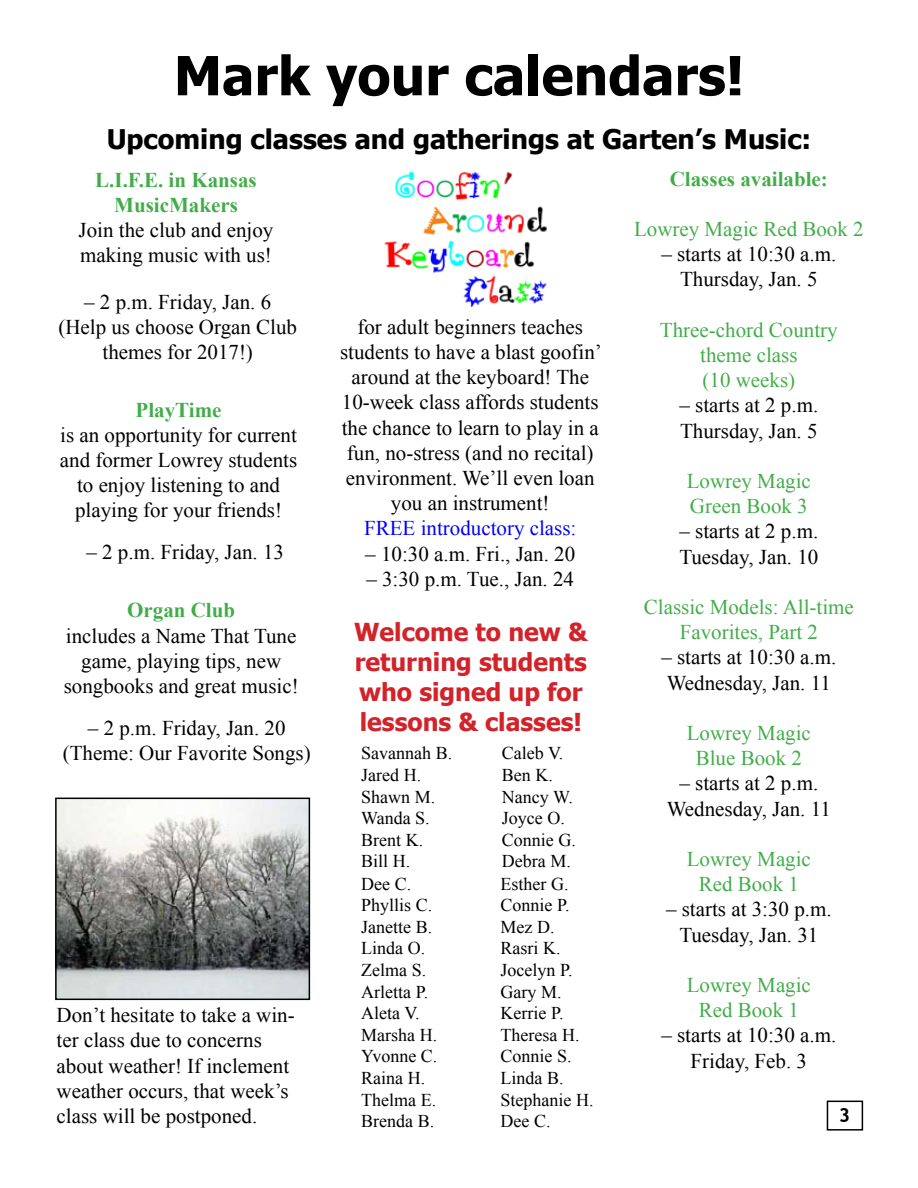
<style>
.page{position:relative;width:918px;height:1188px;background:#fff}
.page>*{position:absolute;margin:0;border:0;box-sizing:border-box;transform-origin:0 0}
.t1{font:700 54px "Tahoma";color:#000}
.t2{font:700 27px "Tahoma";color:#000}
.t3{font:700 24.75px/29.7px "Tahoma";color:#d2232a}
.t4{font:21px/25.2px "Times New Roman";color:#000;text-align:center}
.t5{font:21px/25.2px "Times New Roman";color:#41ad49;text-align:center}
.t6{font:700 21px/25.2px "Times New Roman";color:#41ad49;text-align:center}
.t7{font:21px "Times New Roman";color:#00f}
.t8{font:700 19.5px "Trebuchet MS";color:#000}
.t9{font:18px/21.6px "Times New Roman";color:#000}
</style>
<div class="page">
<div style="left:827px;top:1101px;width:36px;height:30px;border:2px solid #000"></div>
<img style="left:58px;top:801px;width:249px;height:196px">
<div style="left:55px;top:798px;width:255px;height:202px;border:2px solid #000"></div>
<img style="left:384px;top:171px;width:163px;height:135px">
<h1 class="t1" style="left:174px;top:38px;width:572px">Mark your calendars!</h1>
<p class="t2" style="left:107px;top:121px;width:706px">Upcoming classes and gatherings at Garten’s Music:</p>
<p class="t6" style="left:95px;top:167px;width:163px">L.I.F.E. in Kansas<br>MusicMakers</p>
<p class="t4" style="left:79px;top:217px;width:196px;text-align:left">Join the club and enjoy making music with us!</p>
<p class="t4" style="left:58px;top:289px;width:240px">– 2 p.m. Friday, Jan. 6 (Help us choose Organ Club themes for 2017!)</p>
<p class="t6" style="left:136px;top:396px;width:87px">PlayTime</p>
<p class="t4" style="left:60px;top:422px;width:239px">is an opportunity for current and former Lowrey students to enjoy listening to and playing for your friends!</p>
<p class="t4" style="left:86px;top:539px;width:199px">– 2 p.m. Friday, Jan. 13</p>
<p class="t6" style="left:127px;top:597px;width:109px">Organ Club</p>
<p class="t4" style="left:64px;top:623px;width:237px">includes a Name That Tune game, playing tips, new songbooks and great music!</p>
<p class="t4" style="left:63px;top:715px;width:249px">– 2 p.m. Friday, Jan. 20 (Theme: Our Favorite Songs)</p>
<p class="t4" style="left:57px;top:1002px;width:240px;text-align:left">Don’t hesitate to take a win&shy;ter class due to concerns about weather! If inclement weather occurs, that week’s class will be postponed.</p>
<p class="t4" style="left:340px;top:314px;width:263px">for adult beginners teaches students to have a blast goofin’ around at the keyboard! The<br>10-week class affords students the chance to learn to play in a fun, no-stress (and no recital) environment. We’ll even loan you an instrument!</p>
<p class="t7" style="left:364px;top:514px;width:214px">FREE introductory class:</p>
<p class="t4" style="left:365px;top:541px;width:212px">– 10:30 a.m. Fri., Jan. 20</p>
<p class="t4" style="left:366px;top:566px;width:209px">– 3:30 p.m. Tue., Jan. 24</p>
<p class="t3" style="left:354px;top:616px;width:235px">Welcome to new &amp; returning students who signed up for lessons &amp; classes!</p>
<p class="t9" style="left:361px;top:742px;width:92px">Savannah B.<br>Jared H.<br>Shawn M.<br>Wanda S.<br>Brent K.<br>Bill H.<br>Dee C.<br>Phyllis C.<br>Janette B.<br>Linda O.<br>Zelma S.<br>Arletta P.<br>Aleta V.<br>Marsha H.<br>Yvonne C.<br>Raina H.<br>Thelma E.<br>Brenda B.</p>
<p class="t9" style="left:501px;top:742px;width:94px">Caleb V.<br>Ben K.<br>Nancy W.<br>Joyce O.<br>Connie G.<br>Debra M.<br>Esther G.<br>Connie P.<br>Mez D.<br>Rasri K.<br>Jocelyn P.<br>Gary M.<br>Kerrie P.<br>Theresa H.<br>Connie S.<br>Linda B.<br>Stephanie H.<br>Dee C.</p>
<p class="t6" style="left:670px;top:165px;width:160px">Classes available:</p>
<p class="t5" style="left:634px;top:216px;width:231px">Lowrey Magic Red Book 2</p>
<p class="t4" style="left:661px;top:241px;width:176px">– starts at 10:30 a.m.<br>Thursday, Jan. 5</p>
<p class="t5" style="left:660px;top:317px;width:179px">Three-chord Country theme class<br>(10 weeks)</p>
<p class="t4" style="left:679px;top:392px;width:140px;text-align:left">– starts at 2 p.m.<br>Thursday, Jan. 5</p>
<p class="t5" style="left:687px;top:468px;width:126px;text-align:left">Lowrey Magic<br>Green Book 3</p>
<p class="t4" style="left:679px;top:518px;width:141px;text-align:left">– starts at 2 p.m.<br>Tuesday, Jan. 10</p>
<p class="t5" style="left:644px;top:594px;width:211px">Classic Models: All-time<br>Favorites, Part 2</p>
<p class="t4" style="left:661px;top:644px;width:176px;text-align:left">– starts at 10:30 a.m.<br>Wednesday, Jan. 11</p>
<p class="t5" style="left:687px;top:720px;width:126px">Lowrey Magic<br>Blue Book 2</p>
<p class="t4" style="left:667px;top:770px;width:166px">– starts at 2 p.m.<br>Wednesday, Jan. 11</p>
<p class="t5" style="left:687px;top:846px;width:126px">Lowrey Magic<br>Red Book 1</p>
<p class="t4" style="left:666px;top:896px;width:167px">– starts at 3:30 p.m.<br>Tuesday, Jan. 31</p>
<p class="t5" style="left:687px;top:972px;width:126px">Lowrey Magic<br>Red Book 1</p>
<p class="t4" style="left:661px;top:1022px;width:176px">– starts at 10:30 a.m.<br>Friday, Feb. 3</p>
<p class="t8" style="left:839px;top:1103px;width:13px">3</p>
</div>
